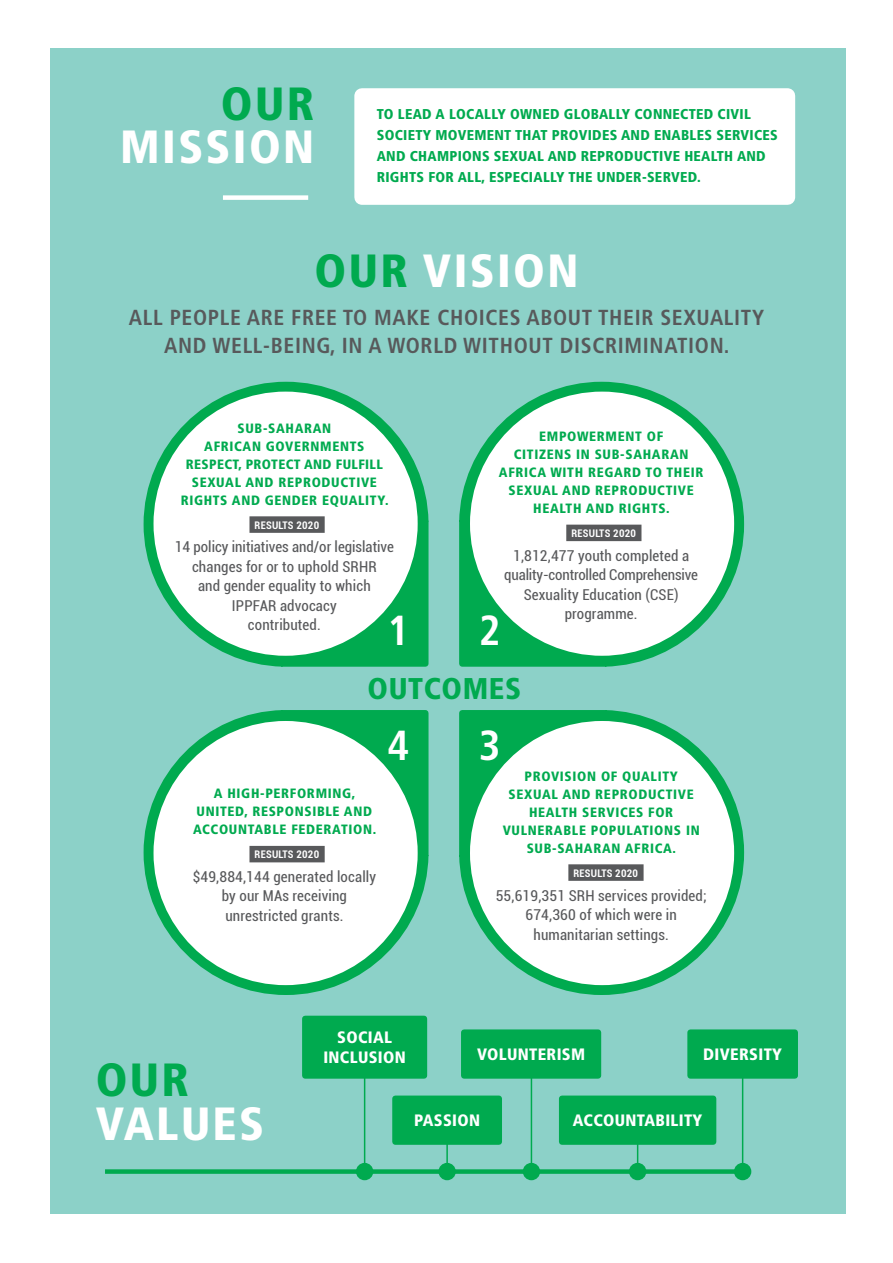
<style>
.page{position:relative;width:893px;height:1263px;background:#fff}
.page>*{position:absolute;margin:0;border:0;box-sizing:border-box;transform-origin:0 0}
.t1{font:900 condensed 46.5px "Frutiger";letter-spacing:.05em;color:#fff}
.t2{font:900 condensed 46.5px "Frutiger";letter-spacing:.05em;color:#00aa4f}
.t3{font:700 condensed 42px "Frutiger";color:#fff}
.t4{font:900 condensed 30px "Frutiger";letter-spacing:.02em;color:#00aa4f}
.t5{font:700 condensed 21.75px "Frutiger";letter-spacing:.03em;color:#58595b}
.t6{font:900 condensed 16.5px/19.8px "Frutiger";letter-spacing:.02em;color:#fff;text-align:center}
.t7{font:condensed 15px/19.5px "Roboto";letter-spacing:.01em;color:#58595b;text-align:center}
.t8{font:900 condensed 14.25px/21px "Frutiger";letter-spacing:.02em;color:#00aa4f}
.t9{font:900 condensed 13.5px/18px "Frutiger";letter-spacing:.05em;color:#00aa4f}
.t10{font:900 condensed 13.5px "Frutiger";letter-spacing:.025em;color:#00aa4f}
.t11{font:700 condensed 10.5px "Roboto";letter-spacing:.025em;color:#fff}
.s1{color:#00aa4f}
</style>
<div class="page">
<div style="left:50px;top:49px;width:795px;height:1165px;background:#8cd1c8"></div>
<div style="left:354px;top:88px;width:441px;height:117px;background:#fff;border:15px solid #fff"></div>
<div style="left:105px;top:1169px;width:639px;height:5px;background:#00aa4f"></div>
<div style="left:438px;top:1163px;width:18px;height:17px;background:#00aa4f;border-radius:50%"></div>
<div style="left:734px;top:1163px;width:17px;height:17px;background:#00aa4f;border-radius:50%"></div>
<hr style="left:446px;top:1115px;width:2px;height:56px;background:#00aa4f">
<svg style="left:223px;top:91px;width:208px;height:114px"></svg>
<svg style="left:456px;top:91px;width:291px;height:114px"></svg>
<svg style="left:141px;top:381px;width:290px;height:800px"></svg>
<div style="left:154px;top:392px;width:264px;height:264px;background:#fff;border-radius:50%"></div>
<svg style="left:456px;top:381px;width:291px;height:800px"></svg>
<div style="left:470px;top:392px;width:264px;height:264px;background:#fff;border-radius:50%"></div>
<div style="left:395px;top:1098px;width:104px;height:44px;background:#00aa4f"></div>
<div style="left:392px;top:1095px;width:110px;height:50px;border:6px solid #00aa4f"></div>
<div style="left:562px;top:1098px;width:151px;height:44px;background:#00aa4f"></div>
<div style="left:559px;top:1095px;width:157px;height:50px;border:6px solid #00aa4f"></div>
<div style="left:249px;top:516px;width:76px;height:17px;background:#58595b"></div>
<div style="left:566px;top:525px;width:75px;height:16px;background:#58595b"></div>
<div style="left:568px;top:864px;width:76px;height:17px;background:#58595b"></div>
<div style="left:249px;top:846px;width:76px;height:16px;background:#58595b"></div>
<div style="left:305px;top:1019px;width:119px;height:57px;background:#00aa4f"></div>
<div style="left:302px;top:1016px;width:125px;height:63px;border:6px solid #00aa4f"></div>
<div style="left:464px;top:1032px;width:134px;height:44px;background:#00aa4f"></div>
<div style="left:461px;top:1029px;width:140px;height:50px;border:6px solid #00aa4f"></div>
<div style="left:690px;top:1032px;width:105px;height:44px;background:#00aa4f"></div>
<div style="left:687px;top:1029px;width:111px;height:50px;border:6px solid #00aa4f"></div>
<h1 class="t2" style="left:221px;top:76px;width:95px">OUR</h1>
<h1 class="t1" style="left:120px;top:119px;width:195px">MISSION</h1>
<p class="t8" style="left:377px;top:104px;width:348px">TO LEAD A LOCALLY OWNED GLOBALLY CONNECTED CIVI</p>
<p class="t8" style="left:377px;top:104px;width:403px;text-indent:367px">L<br>SOCI ETY MOVEMENT THAT PROVI DES AND ENABLES SERVICES<br>AND CHAMPIONS SEXUAL AND REPRODUCTIV</p>
<p class="t8" style="left:377px;top:146px;width:391px;text-indent:296px">E HEALTH AND<br>RIGHTS FOR ALL, ESPECIALLY THE UNDER-SERVED.</p>
<h1 class="t1" style="left:315px;top:243px;width:265px"><span class="s1">OUR</span> VISION</h1>
<h3 class="t5" style="left:129px;top:304px;width:54px">ALL PEOPLE</h3>
<h3 class="t5" style="left:247px;top:304px;width:14px">ARE</h3>
<h3 class="t5" style="left:291px;top:304px;width:12px">FREE</h3>
<h3 class="t5" style="left:343px;top:304px;width:108px">TO MAKE CHOICE</h3>
<h3 class="t5" style="left:510px;top:304px;width:101px">S ABOUT THEIR</h3>
<h3 class="t5" style="left:660px;top:304px;width:61px">SEXUALIT</h3>
<h3 class="t5" style="left:752px;top:304px;width:14px">Y</h3>
<h3 class="t5" style="left:164px;top:333px;width:15px">AND</h3>
<h3 class="t5" style="left:212px;top:333px;width:84px">WELL-BEING</h3>
<h3 class="t5" style="left:330px;top:333px;width:90px">, IN A WORLD</h3>
<h3 class="t5" style="left:463px;top:333px;width:31px">WITHO</h3>
<h3 class="t5" style="left:528px;top:333px;width:127px">UT DISCRIMINATION</h3>
<h3 class="t5" style="left:724px;top:333px;width:7px">.</h3>
<p class="t9" style="left:237px;top:419px;width:95px">SUB-SAHARAN</p>
<p class="t9" style="left:204px;top:437px;width:162px">AFRICAN GOVERNMENTS</p>
<p class="t10" style="left:186px;top:456px;width:198px">RESPECT, PROTECT AND FULFI LL</p>
<p class="t9" style="left:192px;top:473px;width:157px">SEXUAL AND REPRODUCTIV</p>
<p class="t9" style="left:181px;top:473px;width:209px;text-indent:189px">E<br>RIGHTS AND GENDER EQUALITY.</p>
<p class="t11" style="left:255px;top:517px;width:66px">RESULTS 2020</p>
<p class="t7" style="left:175px;top:537px;width:221px">14 policy initiatives and/or legislative changes for or to uphold SRHR<br>and gender equality to which<br>IPPFAR advocacy<br>contributed.</p>
<h2 class="t3" style="left:387px;top:606px;width:23px">1</h2>
<p class="t9" style="left:539px;top:427px;width:124px">EMPOWERMENT OF</p>
<p class="t9" style="left:514px;top:445px;width:7px">CITI</p>
<p class="t9" style="left:539px;top:445px;width:151px">ZENS IN SUB-SAHARAN</p>
<p class="t9" style="left:499px;top:463px;width:206px">AFRICA WITH REGARD TO THEIR</p>
<p class="t9" style="left:509px;top:481px;width:157px">SEXUAL AND REPRODUCTIV</p>
<p class="t9" style="left:687px;top:481px;width:9px">E</p>
<p class="t9" style="left:533px;top:499px;width:138px">HEALTH AND RIGHTS.</p>
<p class="t11" style="left:571px;top:526px;width:66px">RESULTS 2020</p>
<p class="t7" style="left:504px;top:545px;width:195px">1,812,477 youth completed a quality-controlled Comprehensive<br>Sexuality Education (CSE) programme.</p>
<h2 class="t3" style="left:479px;top:606px;width:23px">2</h2>
<h3 class="t4" style="left:368px;top:671px;width:155px">OUTCOMES</h3>
<p class="t9" style="left:193px;top:785px;width:185px;text-align:center">A HIGH-PERFORMING,<br>UNITED, RESPONSIBLE AND<br>ACCOUNTABLE FEDERATION.</p>
<p class="t11" style="left:255px;top:847px;width:66px">RESULTS 2020</p>
<p class="t7" style="left:193px;top:866px;width:185px">$49,884,144 generated locally by our MAs receiving unrestricted grants.</p>
<h2 class="t3" style="left:387px;top:720px;width:23px">4</h2>
<h2 class="t3" style="left:479px;top:720px;width:23px">3</h2>
<p class="t9" style="left:509px;top:768px;width:171px;text-indent:16px">PROVISION OF QUALITY<br>SEXUAL AND REPRODUCTIV</p>
<p class="t9" style="left:687px;top:785px;width:9px">E</p>
<p class="t9" style="left:503px;top:803px;width:198px;text-align:center">HEALTH SERVICES FOR<br>VULNERABLE POPULATIONS IN<br>SUB-SAHARAN AFRICA.</p>
<p class="t11" style="left:573px;top:866px;width:66px">RESULTS 2020</p>
<p class="t7" style="left:496px;top:885px;width:212px">55,619,351 SRH services provided;<br>674,360 of which were in humanitarian settings.</p>
<h1 class="t2" style="left:96px;top:1052px;width:95px">OUR</h1>
<h1 class="t1" style="left:96px;top:1095px;width:170px">VALUES</h1>
<p class="t6" style="left:323px;top:1028px;width:84px">SOCIAL<br>INCLUSION</p>
<p class="t6" style="left:477px;top:1044px;width:110px">VOLUNTERISM</p>
<p class="t6" style="left:703px;top:1044px;width:80px">DIVERSITY</p>
<p class="t6" style="left:414px;top:1111px;width:67px">PASSION</p>
<p class="t6" style="left:573px;top:1111px;width:131px">ACCOUNTABILITY</p>
</div>
